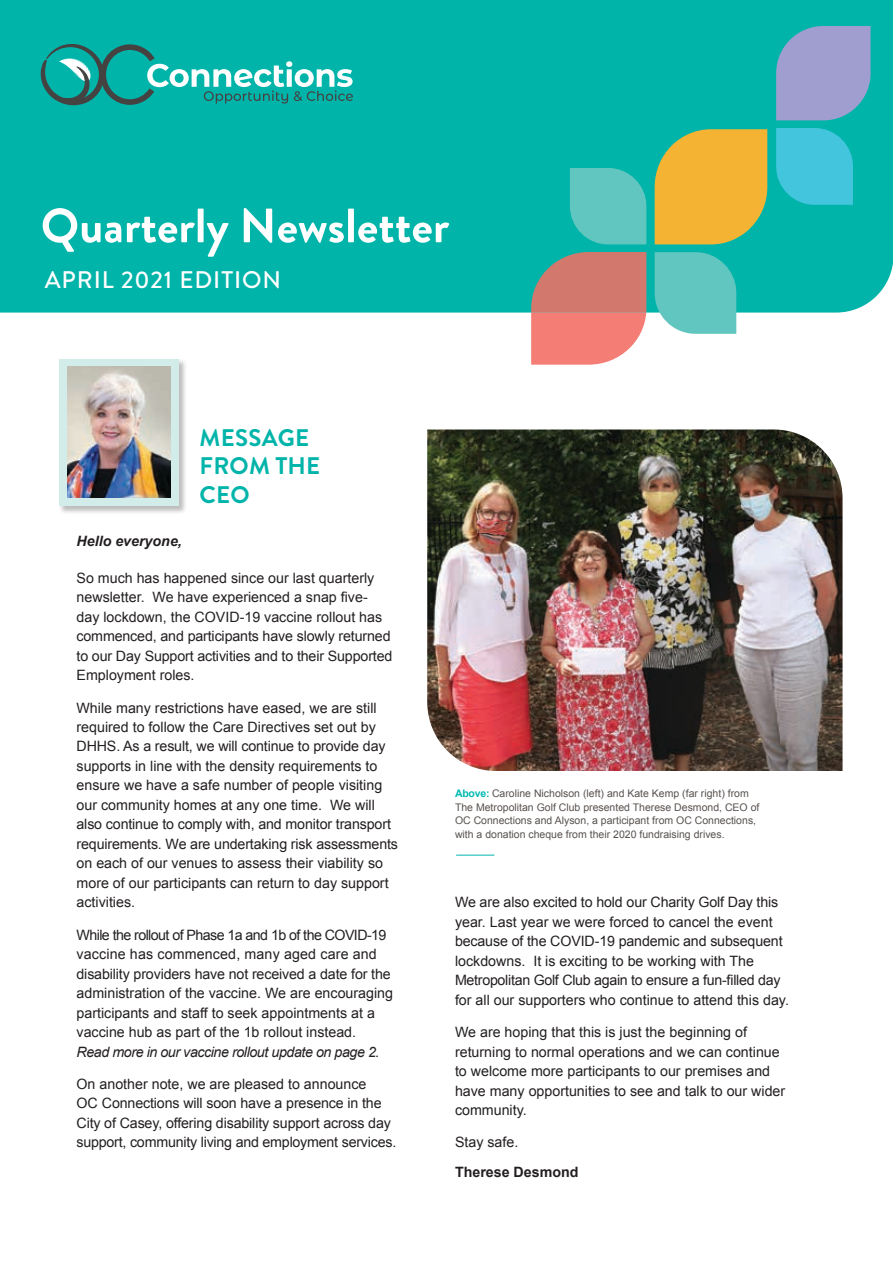
<style>
.page{position:relative;width:893px;height:1263px;background:#fff}
.page>*{position:absolute;margin:0;border:0;box-sizing:border-box;transform-origin:0 0}
.t1{font:700 24px/28.5px "Brandon Grotesque";letter-spacing:.01em;color:#00b4aa}
.t2{font:500 24px "Brandon Grotesque";letter-spacing:.04em;color:#fff}
.t3{font:14.25px/19.5px "Arial";color:#231f20}
.t4{font:italic 14.25px "Arial";letter-spacing:-.03em;color:#231f20}
.t5{font:italic 700 14.25px "Arial";color:#231f20}
.t6{font:700 14.25px "Arial";color:#231f20}
.t7{font:10.5px/13.5px "Arial";color:#58524f}
.s1{font-weight:700;color:#00bab2}
</style>
<div class="page">
<div style="left:0;top:0;width:893px;height:313px;background:#00b4aa"></div>
<svg style="left:40px;top:44px;width:313px;height:62px;background:#25b0a8"></svg>
<svg style="left:43px;top:208px;width:78px;height:44px"></svg>
<svg style="left:127px;top:217px;width:68px;height:26px"></svg>
<div style="left:198px;top:209px;width:6px;height:33px;background:#fff"></div>
<svg style="left:207px;top:223px;width:22px;height:34px"></svg>
<svg style="left:244px;top:208px;width:28px;height:35px"></svg>
<svg style="left:278px;top:223px;width:66px;height:20px"></svg>
<div style="left:348px;top:209px;width:6px;height:33px;background:#fff"></div>
<svg style="left:358px;top:217px;width:92px;height:26px"></svg>
<svg style="left:776px;top:26px;width:94px;height:94px;background:#8ea0ca"></svg>
<svg style="left:776px;top:128px;width:77px;height:77px;background:#3cc3d8"></svg>
<svg style="left:531px;top:252px;width:115px;height:113px;background:#d6857b"></svg>
<svg style="left:570px;top:168px;width:76px;height:76px;background:#57c4bd"></svg>
<svg style="left:655px;top:129px;width:112px;height:115px;background:#dab33f"></svg>
<svg style="left:655px;top:252px;width:81px;height:82px;background:#64c7c1"></svg>
<div style="left:59px;top:358px;width:128px;height:156px;background:#231f20;opacity:.3"></div>
<div style="left:59px;top:359px;width:119px;height:147px;background:#d2ecea"></div>
<img style="left:67px;top:367px;width:103px;height:130px">
<hr style="left:456px;top:855px;width:38px;height:1px;background:#00b4aa">
<img style="left:427px;top:429px;width:415px;height:342px">
<h1 class="t2" style="left:45px;top:263px;width:238px">APRIL 2021 EDITION</h1>
<h1 class="t1" style="left:200px;top:424px;width:122px">MESSAGE<br>FROM THE<br>CEO</h1>
<p class="t5" style="left:77px;top:532px;width:107px">Hello everyone,</p>
<p class="t3" style="left:77px;top:568px;width:317px">So much has happened since our last quarterly newsletter. We have experienced a snap five&shy;day lockdown, the COVID-19 vaccine rollout has commenced, and participants have slowly returned to our Day Support activities and to their Supported Employment roles.</p>
<p class="t3" style="left:77px;top:698px;width:323px">While many restrictions have eased, we are still required to follow the Care Directives set out by DHHS. As a result, we will continue to provide day supports in line with the density requirements to ensure we have a safe number of people visiting our community homes at any one time. We will also continue to comply with, and monitor transport requirements. We are undertaking risk assessments on each of our venues to assess their viability so more of our participants can return to day support activities.</p>
<p class="t3" style="left:77px;top:925px;width:318px">While the rollout of Phase 1a and 1b of the COVID-19 vaccine has commenced, many aged care and disability providers have not received a date for the administration of the vaccine. We are encouraging participants and staff to seek appointments at a vaccine hub as part of the 1b rollout instead.</p>
<p class="t4" style="left:77px;top:1042px;width:305px">Read more in our vaccine rollout update on page 2.</p>
<p class="t3" style="left:77px;top:1074px;width:321px">On another note, we are pleased to announce<br>OC Connections will soon have a presence in the City of Casey, offering disability support across day support, community living and employment services.</p>
<p class="t7" style="left:455px;top:787px;width:306px"><span class="s1">Above:</span> Caroline Nicholson (left) and Kate Kemp (far right) from The Metropolitan Golf Club presented Therese Desmond, CEO of OC Connections and Alyson, a participant from OC Connections, with a donation cheque from their 2020 fundraising drives.</p>
<p class="t3" style="left:455px;top:893px;width:336px">We are also excited to hold our Charity Golf Day this year. Last year we were forced to cancel the event because of the COVID-19 pandemic and subsequent lockdowns. It is exciting to be working with The Metropolitan Golf Club again to ensure a fun-filled day for all our supporters who continue to attend this day.</p>
<p class="t3" style="left:455px;top:1022px;width:332px">We are hoping that this is just the beginning of returning to normal operations and we can continue to welcome more participants to our premises and have many opportunities to see and talk to our wider community.</p>
<p class="t3" style="left:455px;top:1133px;width:65px">Stay safe.</p>
<p class="t6" style="left:455px;top:1163px;width:125px">Therese Desmond</p>
</div>
